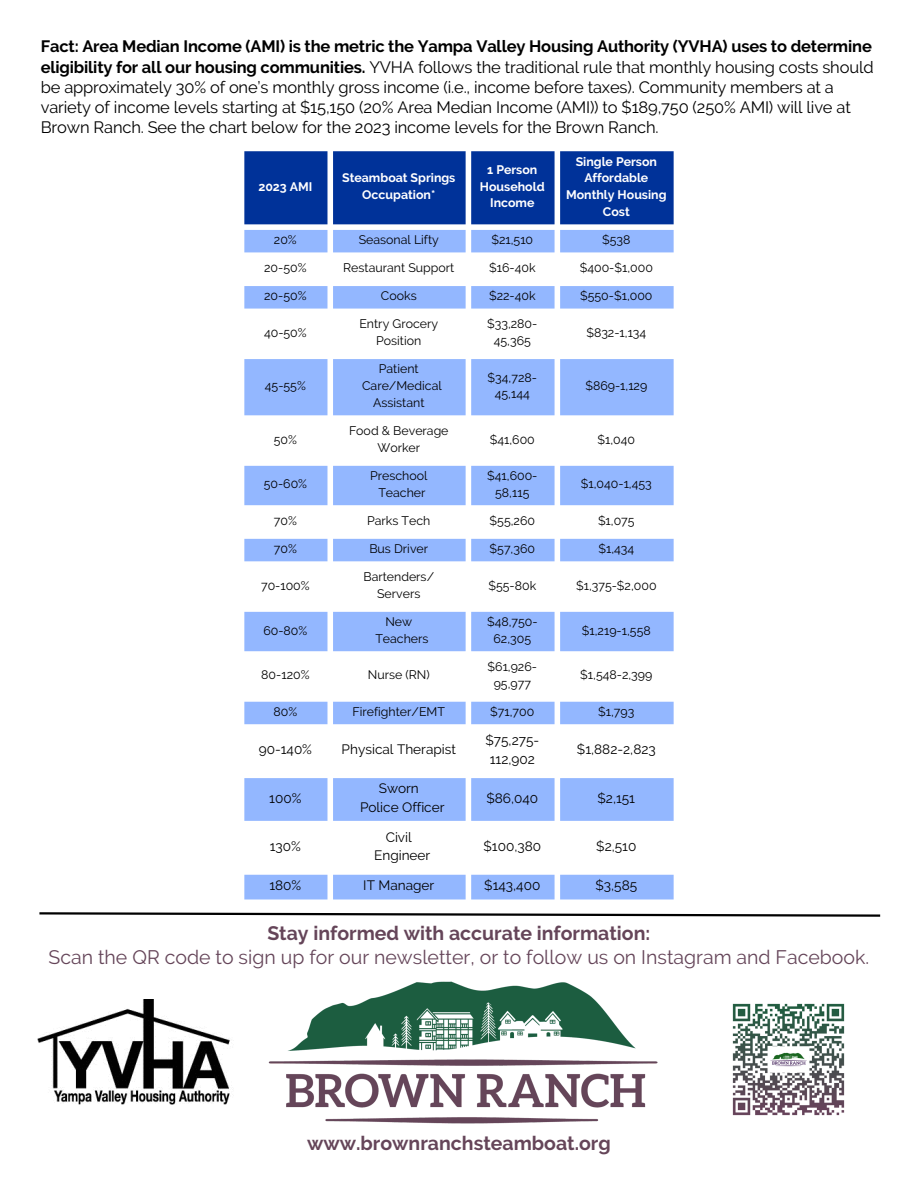
<style>
.page{position:relative;width:918px;height:1188px;background:#fff}
.page>*{position:absolute;margin:0;border:0;box-sizing:border-box;transform-origin:0 0}
.t1{font:19.5px "Raleway";color:#654559}
.t2{font:700 19.5px "Raleway";color:#654559}
.t3{font:16.5px/20.2px "Raleway";letter-spacing:-.01em;color:#000}
.t4{font:13.65px/18.6px "Raleway";color:#000;text-align:center}
.t5{font:12.3px/16.6px "Raleway";color:#000;text-align:center}
.t6{font:700 12.3px/16.6px "Raleway";color:#fff;text-align:center}
.s1{font-weight:700}
</style>
<div class="page">
<img style="left:38px;top:999px;width:192px;height:105px">
<img style="left:732px;top:1003px;width:113px;height:113px">
<img style="left:268px;top:981px;width:390px;height:143px">
<svg style="left:39px;top:912px;width:842px;height:5px"></svg>
<div style="left:244px;top:151px;width:430px;height:73px;background:#003299"></div>
<svg style="left:244px;top:230px;width:430px;height:669px;fill:#93b7ff"></svg>
<svg style="left:244px;top:258px;width:430px;height:611px"></svg>
<p class="t3" style="left:41px;top:36px;width:834px"><span class="s1">Fact: Area Median Income (AMI) is the metric the Yampa Valley Housing Authority (YVHA) uses to determine eligibility for all our housing communities.</span> YVHA follows the traditional rule that monthly housing costs should be approximately 30% of one’s monthly gross income (i.e., income before taxes). Community members at a variety of income levels starting at $15,150 (20% Area Median Income (AMI)) to $189,750 (250% AMI) will live at Brown Ranch. See the chart below for the 2023 income levels for the Brown Ranch.</p>
<p class="t6" style="left:258px;top:178px;width:55px">2023 AMI</p>
<p class="t6" style="left:342px;top:170px;width:115px">Steamboat Springs<br>Occupation*</p>
<p class="t6" style="left:480px;top:161px;width:66px">1 Person<br>Household<br>Income</p>
<p class="t6" style="left:566px;top:153px;width:102px">Single Person<br>Affordable<br>Monthly Housing<br>Cost</p>
<p class="t5" style="left:274px;top:232px;width:24px">20%</p>
<p class="t5" style="left:359px;top:232px;width:82px">Seasonal Lifty</p>
<p class="t5" style="left:491px;top:232px;width:43px">$21,510</p>
<p class="t5" style="left:602px;top:232px;width:30px">$538</p>
<p class="t5" style="left:264px;top:260px;width:44px">20-50%</p>
<p class="t5" style="left:343px;top:260px;width:113px">Restaurant Support</p>
<p class="t5" style="left:489px;top:260px;width:48px">$16-40k</p>
<p class="t5" style="left:580px;top:260px;width:75px">$400-$1,000</p>
<p class="t5" style="left:264px;top:288px;width:44px">20-50%</p>
<p class="t5" style="left:381px;top:288px;width:37px">Cooks</p>
<p class="t5" style="left:489px;top:288px;width:48px">$22-40k</p>
<p class="t5" style="left:580px;top:288px;width:74px">$550-$1,000</p>
<p class="t5" style="left:264px;top:324px;width:44px">40-50%</p>
<p class="t5" style="left:359px;top:316px;width:80px">Entry Grocery<br>Position</p>
<p class="t5" style="left:487px;top:316px;width:52px">$33,280-<br>45,365</p>
<p class="t5" style="left:586px;top:324px;width:61px">$832-1,134</p>
<p class="t5" style="left:265px;top:377px;width:43px">45-55%</p>
<p class="t5" style="left:379px;top:361px;width:41px">Patient</p>
<p class="t5" style="left:362px;top:377px;width:81px">Care/Medical<br>Assistant</p>
<p class="t5" style="left:488px;top:369px;width:51px">$34,728-<br>45,144</p>
<p class="t5" style="left:585px;top:377px;width:63px">$869-1,129</p>
<p class="t5" style="left:274px;top:431px;width:25px">50%</p>
<p class="t5" style="left:349px;top:423px;width:101px">Food &amp; Beverage<br>Worker</p>
<p class="t5" style="left:490px;top:431px;width:47px">$41,600</p>
<p class="t5" style="left:598px;top:431px;width:39px">$1,040</p>
<p class="t5" style="left:264px;top:476px;width:45px">50-60%</p>
<p class="t5" style="left:487px;top:467px;width:52px">$41,600-<br>58,115</p>
<p class="t5" style="left:581px;top:476px;width:73px">$1,040-1,453</p>
<p class="t5" style="left:370px;top:467px;width:59px">Preschool</p>
<p class="t5" style="left:378px;top:484px;width:49px">Teacher</p>
<p class="t5" style="left:274px;top:512px;width:25px">70%</p>
<p class="t5" style="left:367px;top:512px;width:65px">Parks Tech</p>
<p class="t5" style="left:490px;top:512px;width:47px">$55,260</p>
<p class="t5" style="left:598px;top:512px;width:38px">$1,075</p>
<p class="t5" style="left:274px;top:540px;width:25px">70%</p>
<p class="t5" style="left:369px;top:540px;width:60px">Bus Driver</p>
<p class="t5" style="left:490px;top:540px;width:47px">$57,360</p>
<p class="t5" style="left:598px;top:540px;width:37px">$1,434</p>
<p class="t5" style="left:261px;top:577px;width:50px">70-100%</p>
<p class="t5" style="left:363px;top:569px;width:72px">Bartenders/</p>
<p class="t5" style="left:377px;top:585px;width:45px">Servers</p>
<p class="t5" style="left:488px;top:577px;width:49px">$55-80k</p>
<p class="t5" style="left:576px;top:577px;width:82px">$1,375-$2,000</p>
<p class="t5" style="left:263px;top:622px;width:45px">60-80%</p>
<p class="t5" style="left:385px;top:613px;width:28px">New</p>
<p class="t5" style="left:375px;top:630px;width:55px">Teachers</p>
<p class="t5" style="left:487px;top:613px;width:52px">$48,750-<br>62,305</p>
<p class="t5" style="left:582px;top:622px;width:70px">$1,219-1,558</p>
<p class="t5" style="left:261px;top:667px;width:50px">80-120%</p>
<p class="t5" style="left:368px;top:667px;width:63px">Nurse (RN)</p>
<p class="t5" style="left:488px;top:658px;width:51px">$61,926-<br>95,977</p>
<p class="t5" style="left:580px;top:667px;width:74px">$1,548-2,399</p>
<p class="t5" style="left:274px;top:703px;width:25px">80%</p>
<p class="t5" style="left:353px;top:703px;width:94px">Firefighter/EMT</p>
<p class="t5" style="left:490px;top:703px;width:46px">$71,700</p>
<p class="t5" style="left:598px;top:703px;width:38px">$1,793</p>
<p class="t4" style="left:259px;top:740px;width:55px">90-140%</p>
<p class="t4" style="left:342px;top:740px;width:116px">Physical Therapist</p>
<p class="t4" style="left:486px;top:731px;width:55px">$75,275-<br>112,902</p>
<p class="t4" style="left:577px;top:740px;width:80px">$1,882-2,823</p>
<p class="t4" style="left:269px;top:789px;width:34px">100%</p>
<p class="t4" style="left:379px;top:779px;width:42px">Sworn</p>
<p class="t4" style="left:360px;top:798px;width:86px">Police Officer</p>
<p class="t4" style="left:486px;top:789px;width:53px">$86,040</p>
<p class="t4" style="left:598px;top:789px;width:39px">$2,151</p>
<p class="t4" style="left:270px;top:837px;width:33px">130%</p>
<p class="t4" style="left:386px;top:828px;width:28px">Civil</p>
<p class="t4" style="left:374px;top:846px;width:58px">Engineer</p>
<p class="t4" style="left:484px;top:837px;width:59px">$100,380</p>
<p class="t4" style="left:596px;top:837px;width:42px">$2,510</p>
<p class="t4" style="left:269px;top:876px;width:33px">180%</p>
<p class="t4" style="left:363px;top:876px;width:72px">IT Manager</p>
<p class="t4" style="left:484px;top:876px;width:58px">$143,400</p>
<p class="t4" style="left:596px;top:876px;width:43px">$3,585</p>
<p class="t2" style="left:267px;top:922px;width:384px">Stay informed with accurate information:</p>
<p class="t1" style="left:49px;top:946px;width:822px">Scan the QR code to sign up for our newsletter, or to follow us on Instagram and Facebook.</p>
<p class="t2" style="left:307px;top:1132px;width:305px">www.brownranchsteamboat.org</p>
</div>
